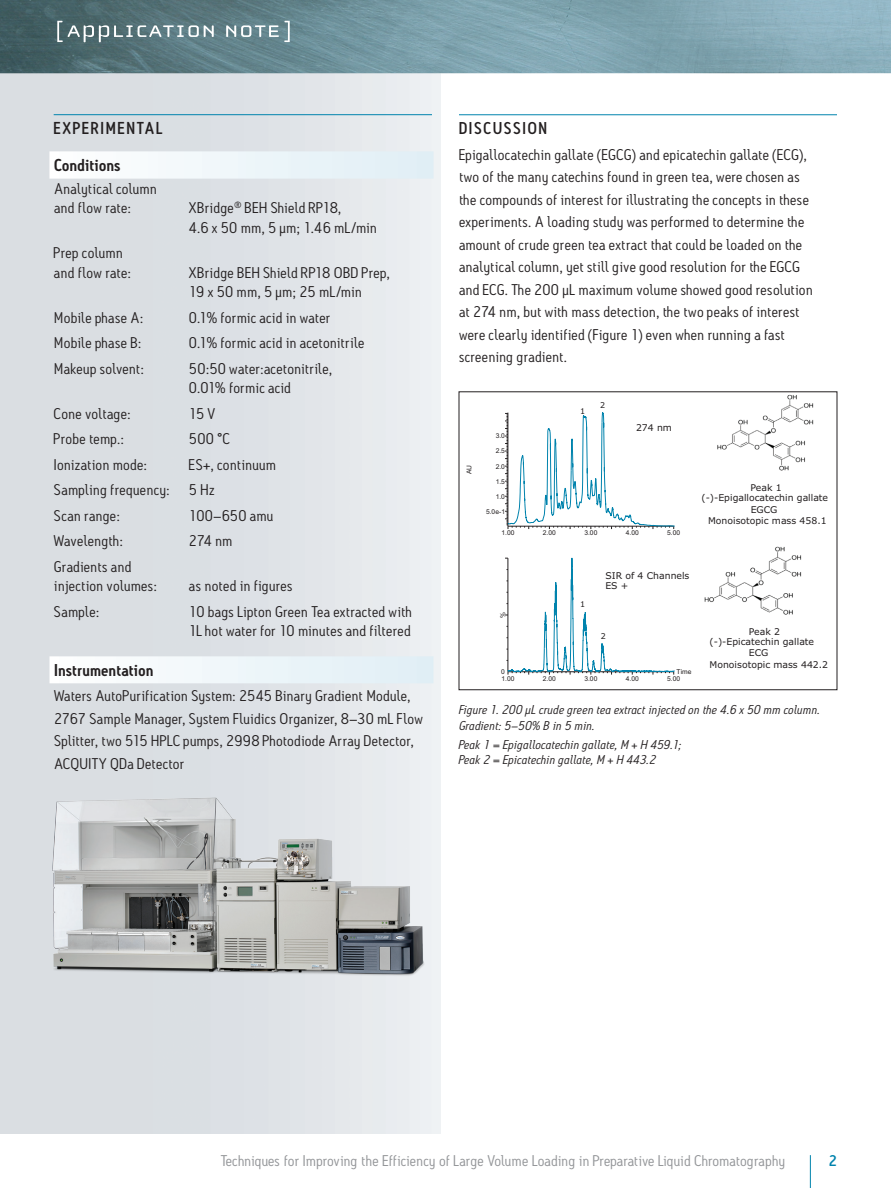
<style>
.page{position:relative;width:891px;height:1188px;background:#fff}
.page>*{position:absolute;margin:0;border:0;box-sizing:border-box;transform-origin:0 0}
.t1{font:500 16.65px "Antitled OT";letter-spacing:.12em;color:#231f20}
.t2{font:600 16.65px "Antitled OT";letter-spacing:.005em;color:#231f20}
.t3{font:600 16.5px "Antitled OT";letter-spacing:.005em;color:#231f20}
.t4{font:500 16.5px "Antitled OT";letter-spacing:.11em;color:#231f20}
.t5{font:15px/22.5px "Antitled OT";letter-spacing:.02em;color:#231f20;scale:1.05 1}
.t6{font:15px "Antitled OT";letter-spacing:.01em;color:#939598;scale:1.05 1}
.t7{font:500 15px "Antitled OT";color:#0083ad;scale:1.05 1}
.t8{font:italic 12.3px/15.8px "Antitled OT";letter-spacing:.015em;color:#231f20;scale:1.05 1}
.t9{font:9.3px/11.1px "Verdana";color:#231f20}
.t10{font:7.95px "Verdana";color:#231f20}
.t11{font:6.75px "Arial";color:#231f20}
</style>
<div class="page">
<hr style="left:810px;top:1155px;width:1px;height:33px;background:#0083ad">
<img style="left:0;top:0;width:891px;height:73px">
<svg style="left:57px;top:21px;width:157px;height:21px;background:#738b8f"></svg>
<svg style="left:226px;top:21px;width:64px;height:21px"></svg>
<hr style="left:54px;top:114px;width:378px;height:1px;background:#0083ad">
<div style="left:49px;top:151px;width:385px;height:28px;background:linear-gradient(to right,#fefffe,#dfeef5)"></div>
<div style="left:50px;top:656px;width:384px;height:27px;background:linear-gradient(to right,#fefffe,#dfeef5)"></div>
<hr style="left:459px;top:114px;width:378px;height:1px;background:#0083ad">
<svg style="left:505px;top:412px;width:169px;height:279px"></svg>
<img style="left:717px;top:394px;width:97px;height:77px">
<img style="left:704px;top:546px;width:98px;height:69px">
<img style="left:36px;top:792px;width:388px;height:200px">
<p class="t1" style="left:54px;top:118px;width:110px">EXPERIMENTAL</p>
<p class="t2" style="left:54px;top:155px;width:68px">Conditions</p>
<p class="t5" style="left:54px;top:178px;width:99px;line-height:19.5px">Analytical column and flow rate:</p>
<p class="t5" style="left:54px;top:243px;width:75px;line-height:19.5px">Prep column and flow rate:</p>
<p class="t5" style="left:189px;top:198px;width:180px;line-height:19.5px">XBridge<sup>®</sup> BEH Shield RP18,<br>4.6 x 50 mm, 5 µm; 1.46 mL/min</p>
<p class="t5" style="left:189px;top:262px;width:193px;line-height:19.5px">XBridge BEH Shield RP18 OBD Prep,<br>19 x 50 mm, 5 µm; 25 mL/min</p>
<p class="t5" style="left:54px;top:306px;width:87px">Mobile phase A:</p>
<p class="t5" style="left:189px;top:306px;width:136px">0.1% formic acid in water</p>
<p class="t5" style="left:54px;top:331px;width:85px">Mobile phase B:</p>
<p class="t5" style="left:189px;top:331px;width:169px">0.1% formic acid in acetonitrile</p>
<p class="t5" style="left:54px;top:357px;width:87px">Makeup solvent:</p>
<p class="t5" style="left:189px;top:358px;width:138px;line-height:19.5px">50:50 water:acetonitrile,<br>0.01% formic acid</p>
<p class="t5" style="left:54px;top:402px;width:75px">Cone voltage:</p>
<p class="t5" style="left:189px;top:402px;width:26px">15 V</p>
<p class="t5" style="left:54px;top:427px;width:68px">Probe temp.:</p>
<p class="t5" style="left:189px;top:427px;width:40px">500 °C</p>
<p class="t5" style="left:54px;top:453px;width:90px">Ionization mode:</p>
<p class="t5" style="left:189px;top:453px;width:84px">ES+, continuum</p>
<p class="t5" style="left:54px;top:478px;width:112px">Sampling frequency:</p>
<p class="t5" style="left:189px;top:478px;width:26px">5 Hz</p>
<p class="t5" style="left:54px;top:504px;width:64px">Scan range:</p>
<p class="t5" style="left:189px;top:504px;width:82px">100–650 amu</p>
<p class="t5" style="left:54px;top:529px;width:67px">Wavelength:</p>
<p class="t5" style="left:189px;top:529px;width:43px">274 nm</p>
<p class="t5" style="left:54px;top:556px;width:100px;line-height:19.5px">Gradients and injection volumes:</p>
<p class="t5" style="left:189px;top:574px;width:100px">as noted in figures</p>
<p class="t5" style="left:54px;top:600px;width:45px">Sample:</p>
<p class="t5" style="left:189px;top:601px;width:214px;line-height:19.5px">10 bags Lipton Green Tea extracted with<br>1L hot water for 10 minutes and filtered</p>
<p class="t3" style="left:54px;top:660px;width:101px">Instrumentation</p>
<p class="t5" style="left:54px;top:685px;width:353px">Waters AutoPurification System: 2545 Binary Gradient Module, 2767 Sample Manager, System Fluidics Organizer, 8–30 mL Flow Splitter, two 515 HPLC pumps, 2998 Photodiode Array Detector, ACQUITY QDa Detector</p>
<p class="t4" style="left:459px;top:118px;width:90px">DISCUSSION</p>
<p class="t5" style="left:459px;top:143px;width:338px">Epigallocatechin gallate (EGCG) and epicatechin gallate (ECG), two of the many catechins found in green tea, were chosen as the compounds of interest for illustrating the concepts in these experiments. A loading study was performed to determine the amount of crude green tea extract that could be loaded on the analytical column, yet still give good resolution for the EGCG and ECG. The 200 µL maximum volume showed good resolution at 274 nm, but with mass detection, the two peaks of interest were clearly identified (Figure 1) even when running a fast screening gradient.</p>
<p class="t11" style="left:465px;top:474px;width:11px;rotate:-90deg">AU</p>
<p class="t11" style="left:496px;top:432px;width:11px">3.0</p>
<p class="t11" style="left:496px;top:447px;width:11px">2.5</p>
<p class="t11" style="left:496px;top:462px;width:11px">2.0</p>
<p class="t11" style="left:496px;top:477px;width:11px">1.5</p>
<p class="t11" style="left:496px;top:492px;width:11px">1.0</p>
<p class="t11" style="left:486px;top:507px;width:20px">5.0e-1</p>
<p class="t10" style="left:580px;top:406px;width:7px">1</p>
<p class="t10" style="left:600px;top:400px;width:7px">2</p>
<p class="t9" style="left:636px;top:423px;width:37px">274 nm</p>
<p class="t11" style="left:502px;top:528px;width:15px">1.00</p>
<p class="t11" style="left:543px;top:528px;width:15px">2.00</p>
<p class="t11" style="left:584px;top:528px;width:15px">3.00</p>
<p class="t11" style="left:626px;top:528px;width:15px">4.00</p>
<p class="t11" style="left:667px;top:528px;width:15px">5.00</p>
<p class="t9" style="left:702px;top:482px;width:128px;text-align:center">Peak 1<br>(-)-Epigallocatechin gallate<br>EGCG<br>Monoisotopic mass 458.1</p>
<p class="t11" style="left:498px;top:618px;width:7px;rotate:-90deg">%</p>
<p class="t10" style="left:580px;top:599px;width:7px">1</p>
<p class="t9" style="left:605px;top:570px;width:86px;line-height:10.6px">SIR of 4 Channels<br>ES +</p>
<p class="t9" style="left:749px;top:626px;width:33px">Peak 2</p>
<p class="t9" style="left:710px;top:636px;width:106px">(-)-Epicatechin gallate</p>
<p class="t9" style="left:749px;top:648px;width:21px">ECG</p>
<p class="t9" style="left:710px;top:659px;width:120px">Monoisotopic mass 442.2</p>
<p class="t8" style="left:459px;top:702px;width:345px">Figure 1. 200 µL crude green tea extract injected on the 4.6 x 50 mm column.<br>Gradient: 5–50% B in 5 min.</p>
<p class="t8" style="left:459px;top:736px;width:213px">Peak 1 = Epigallocatechin gallate, M + H 459.1;<br>Peak 2 = Epicatechin gallate, M + H 443.2</p>
<p class="t10" style="left:601px;top:631px;width:7px">2</p>
<p class="t11" style="left:501px;top:667px;width:5px">0</p>
<p class="t11" style="left:677px;top:667px;width:17px">Time</p>
<p class="t11" style="left:502px;top:674px;width:15px">1.00</p>
<p class="t11" style="left:543px;top:674px;width:15px">2.00</p>
<p class="t11" style="left:584px;top:674px;width:15px">3.00</p>
<p class="t11" style="left:626px;top:674px;width:15px">4.00</p>
<p class="t11" style="left:667px;top:674px;width:15px">5.00</p>
<p class="t6" style="left:221px;top:1151px;width:539px">Techniques for Improving the Efficiency of Large Volume Loading in Preparative Liquid Chromatography</p>
<p class="t7" style="left:829px;top:1151px;width:10px">2</p>
</div>
